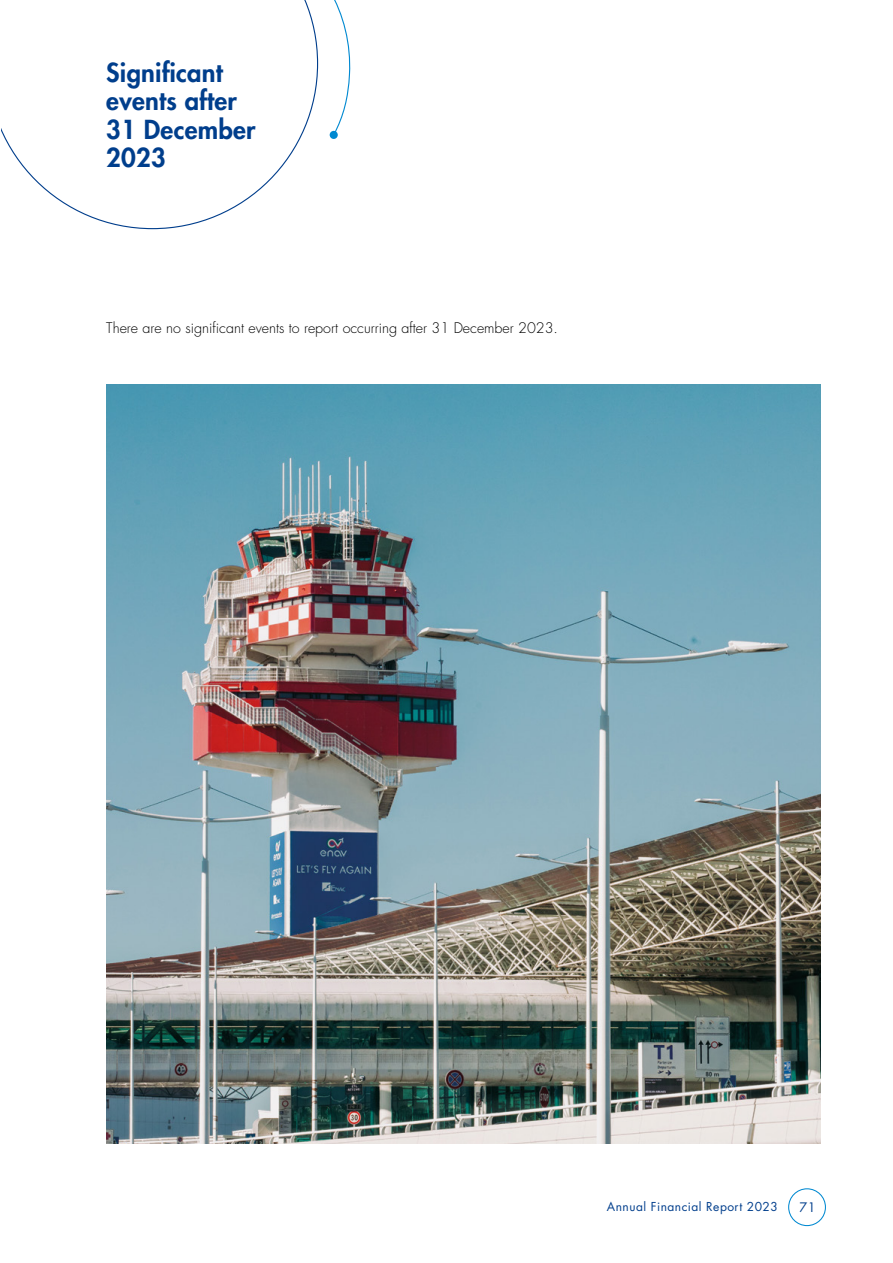
<style>
.page{position:relative;width:893px;height:1263px;background:#fff}
.page>*{position:absolute;margin:0;border:0;box-sizing:border-box;transform-origin:0 0}
.t1{font:800 25.5px/28.5px "Futura Std";letter-spacing:.01em;color:#003e8c}
.t2{font:300 14.25px "Futura Std";color:#000}
.t3{font:12.75px "Futura Std";color:#003e8c}
.t4{font:12px "Futura Std";letter-spacing:.04em;color:#003e8c}
</style>
<div class="page">
<div style="left:788px;top:1188px;width:38px;height:38px;border:1px solid #0089d1;border-radius:50%"></div>
<svg style="left:329px;top:0;width:22px;height:136px"></svg>
<div style="left:330px;top:131px;width:8px;height:8px;background:#0089d1;border-radius:50%"></div>
<svg style="left:1px;top:0;width:317px;height:229px"></svg>
<img style="left:106px;top:384px;width:715px;height:760px">
<h1 class="t1" style="left:106px;top:58px;width:151px">Significant events after<br>31 December<br>2023</h1>
<p class="t2" style="left:106px;top:319px;width:453px">There are no significant events to report occurring after 31 December 2023.</p>
<p class="t4" style="left:607px;top:1199px;width:172px">Annual Financial Report 2023</p>
<p class="t3" style="left:799px;top:1199px;width:18px">71</p>
</div>
